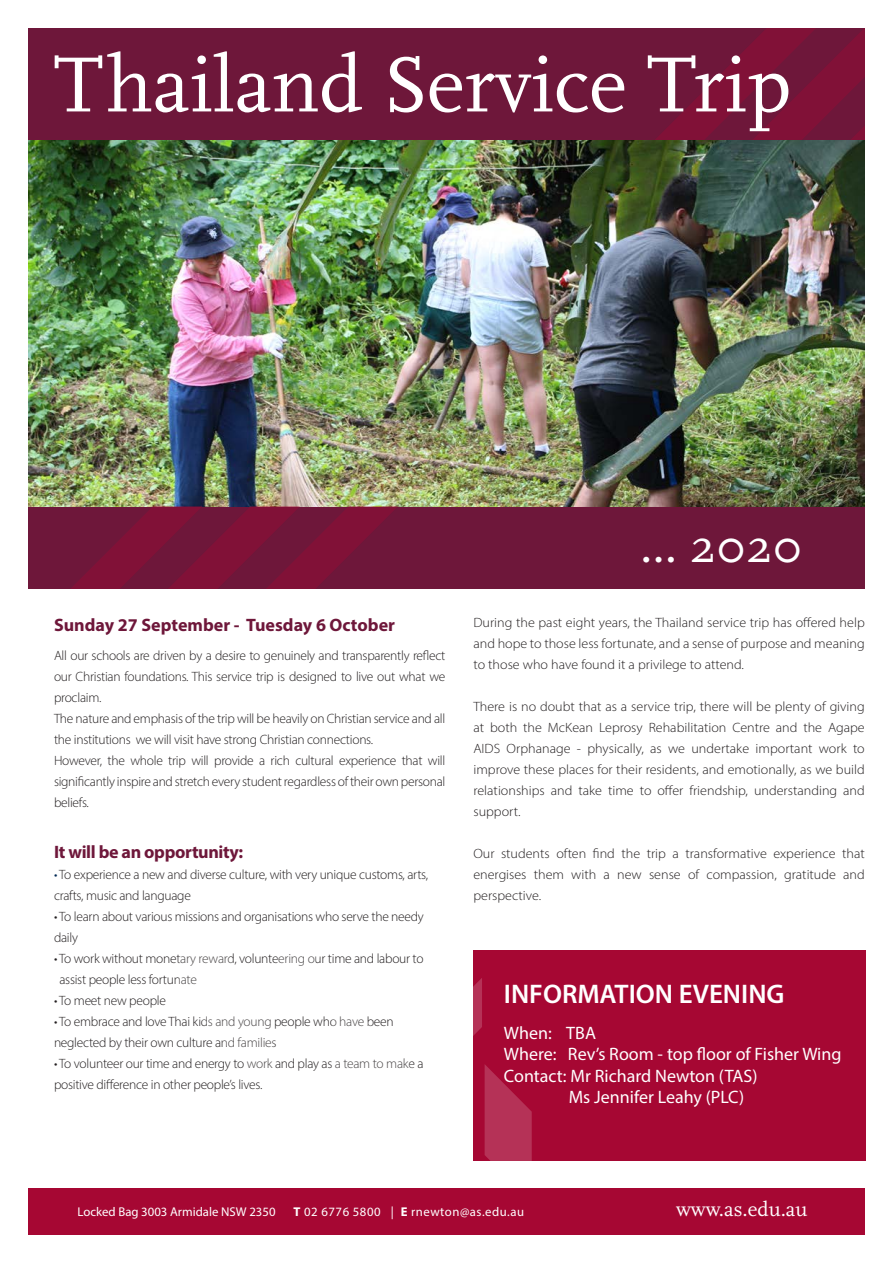
<style>
.page{position:relative;width:893px;height:1263px;background:#fff}
.page>*{position:absolute;margin:0;border:0;box-sizing:border-box;transform-origin:0 0}
.t1{font:81.45px "Scala OT";color:#fff}
.t2{font:49.8px "Scala OT";color:#fff}
.t3{font:600 27px "Myriad Pro";color:#fff}
.t4{font:21px "Scala OT";color:#fff}
.t5{font:18px "Myriad Pro";color:#fff}
.Subheading{font:700 18px "Myriad Pro";color:#6e173a}
.Subheading-2{font:700 18px "Myriad Pro";letter-spacing:-.02em;color:#6e173a}
.t6{font:300 13.5px/21px "Myriad Pro";letter-spacing:-.02em;color:#231f20}
.t7{font:300 13.5px/21px "Myriad Pro";letter-spacing:-.02em;color:#231f20;text-align:justify;scale:1.04 1}
.t8{font:12.75px "Myriad Pro";letter-spacing:.04em;color:#fff}
.t9{font:12.75px "Myriad Pro";color:#fff}
.s1{color:#002954}
.s2{font-weight:700}
</style>
<div class="page">
<div style="left:28px;top:29px;width:837px;height:560px;background:#6e173a"></div>
<img style="left:28px;top:140px;width:837px;height:366px">
<div style="left:28px;top:1188px;width:837px;height:46px;background:#a60733"></div>
<svg style="left:655px;top:29px;width:210px;height:111px"></svg>
<svg style="left:28px;top:506px;width:399px;height:83px"></svg>
<div style="left:473px;top:950px;width:393px;height:211px;background:#a60733"></div>
<svg style="left:473px;top:978px;width:59px;height:183px"></svg>
<p class="t1" style="left:54px;top:40px;width:739px">Thailand Service Trip</p>
<p class="Subheading" style="left:54px;top:613px;width:342px">Sunday 27 September - Tuesday 6 October</p>
<p class="t6" style="left:54px;top:645px;width:393px;text-align:justify">All our schools are driven by a desire to genuinely and transparently reflect our Christian foundations. This service trip is designed to live out what we proclaim.</p>
<p class="t6" style="left:54px;top:708px;width:393px">The nature and emphasis of the trip will be heavily on Christian service and all the institutions we will visit have strong Christian connections.</p>
<p class="t6" style="left:54px;top:750px;width:393px;text-align:justify">However, the whole trip will provide a rich cultural experience that will significantly inspire and stretch every student regardless of their own personal beliefs.</p>
<p class="Subheading-2" style="left:54px;top:840px;width:191px">It will be an opportunity:</p>
<p class="t6" style="left:54px;top:864px;width:376px"><span class="s1">•</span> To experience a new and diverse culture, with very unique customs, arts, crafts, music and language</p>
<p class="t6" style="left:54px;top:906px;width:371px">• To learn about various missions and organisations who serve the needy daily</p>
<p class="t6" style="left:59px;top:948px;width:366px;text-indent:-5px">• To work without monetary reward, volunteering our time and labour to assist people less fortunate</p>
<p class="t6" style="left:54px;top:990px;width:113px">• To meet new people</p>
<p class="t6" style="left:54px;top:1011px;width:341px">• To embrace and love Thai kids and young people who have been neglected by their own culture and families</p>
<p class="t6" style="left:54px;top:1053px;width:371px">• To volunteer our time and energy to work and play as a team to make a positive difference in other people’s lives.</p>
<p class="t2" style="left:640px;top:519px;width:164px">... 2020</p>
<p class="t7" style="left:473px;top:612px;width:378px">During the past eight years, the Thailand service trip has offered help and hope to those less fortunate, and a sense of purpose and meaning to those who have found it a privilege to attend.</p>
<p class="t7" style="left:473px;top:696px;width:378px">There is no doubt that as a service trip, there will be plenty of giving at both the McKean Leprosy Rehabilitation Centre and the Agape AIDS Orphanage - physically, as we undertake important work to improve these places for their residents, and emotionally, as we build relationships and take time to offer friendship, understanding and support.</p>
<p class="t7" style="left:473px;top:843px;width:378px">Our students often find the trip a transformative experience that energises them with a new sense of compassion, gratitude and perspective.</p>
<p class="t3" style="left:504px;top:976px;width:282px">INFORMATION EVENING</p>
<p class="t5" style="left:504px;top:1021px;width:94px">When: TBA</p>
<p class="t5" style="left:504px;top:1043px;width:339px">Where: Rev’s Room - top floor of Fisher Wing</p>
<p class="t5" style="left:504px;top:1065px;width:255px">Contact: Mr Richard Newton (TAS)</p>
<p class="t5" style="left:569px;top:1086px;width:177px">Ms Jennifer Leahy (PLC)</p>
<p class="t9" style="left:78px;top:1204px;width:199px">Locked Bag 3003 Armidale NSW 2350</p>
<p class="t8" style="left:294px;top:1204px;width:232px"><span class="s2">T</span> 02 6776 5800 | <span class="s2">E</span> rnewton@as.edu.au</p>
<p class="t4" style="left:676px;top:1198px;width:133px">www.as.edu.au</p>
</div>
